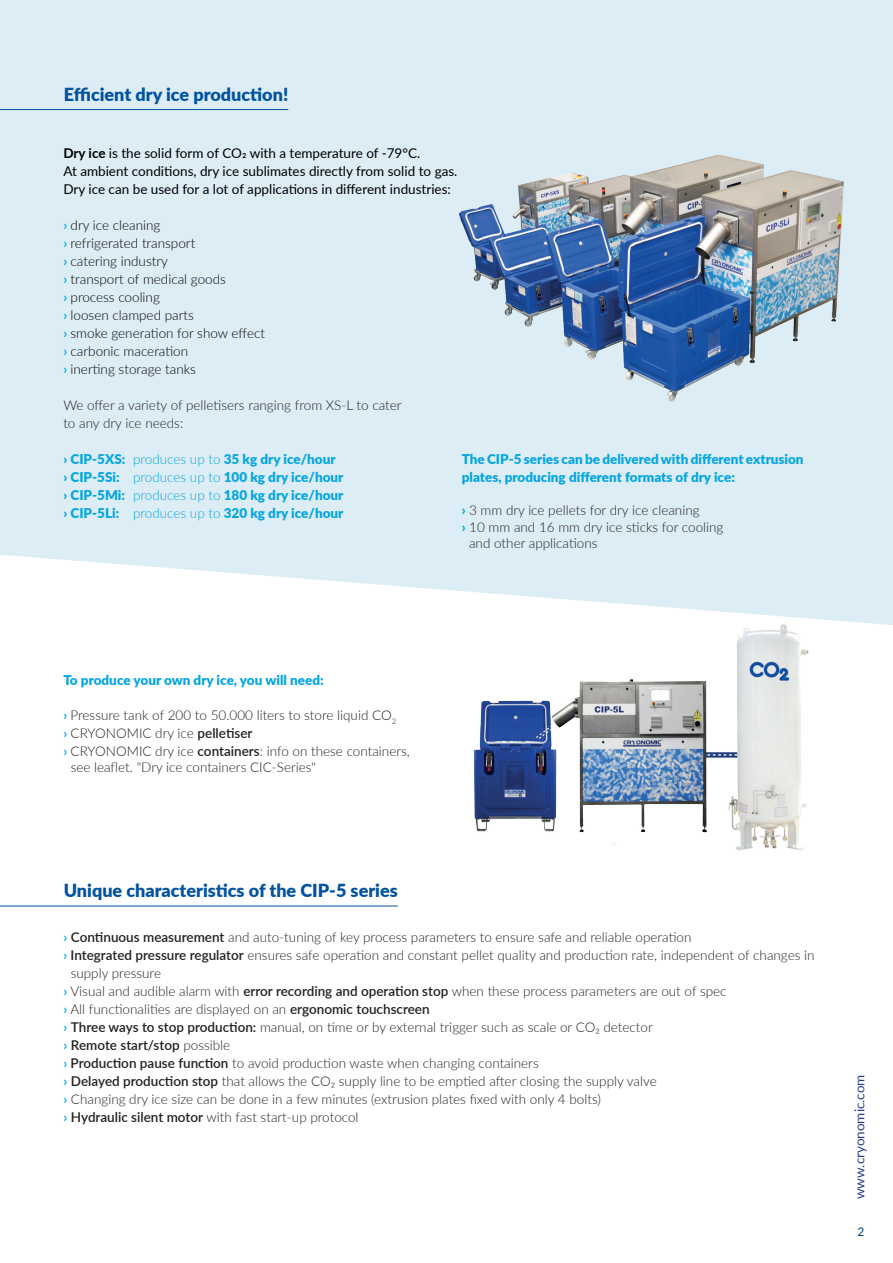
<style>
.page{position:relative;width:893px;height:1263px;background:#fff}
.page>*{position:absolute;margin:0;border:0;box-sizing:border-box;transform-origin:0 0}
.t1{font:900 18px "Lato";color:#0153a0}
.t2{font:300 13.5px/18px "Lato";color:#231f20}
.t3{font:900 13.5px/18px "Lato";color:#06a6e0}
.t4{font:300 13.5px/18px "Lato";color:#000}
.t5{font:13.5px/18px "Lato";color:#000}
.t6{font:600 13.5px "Lato";color:#231f20}
.t7{font:13.5px "Lato";color:#253f8e}
.t8{font:12px "Lato";color:#004071}
.s1{font-weight:700}
.s2{font-weight:700;color:#00aeef}
.s3{font-weight:300}
.s4{font-weight:900;color:#00aeef}
.s5{font-weight:600}
</style>
<div class="page">
<div style="left:0;top:0;width:893px;height:625px;background:#dcedf5"></div>
<img style="left:423px;top:618px;width:432px;height:233px">
<img style="left:457px;top:146px;width:389px;height:258px">
<hr style="left:0;top:109px;width:288px;height:1px;background:#0153a0">
<hr style="left:0;top:906px;width:398px;height:1px;background:#0153a0">
<h1 class="t1" style="left:64px;top:81px;width:226px">Efficient dry ice production!</h1>
<p class="t5" style="left:63px;top:144px;width:396px"><span class="s1">Dry ice</span> is the solid form of CO2 with a temperature of -79°C.<br>At ambient conditions, dry ice sublimates directly from solid to gas.<br>Dry ice can be used for a lot of applications in different industries:</p>
<p class="t4" style="left:63px;top:216px;width:203px"><span class="s2">›</span> dry ice cleaning<br><span class="s2">›</span> refrigerated transport<br><span class="s2">›</span> catering industry<br><span class="s2">›</span> transport of medical goods<br><span class="s2">›</span> process cooling<br><span class="s2">›</span> loosen clamped parts<br><span class="s2">›</span> smoke generation for show effect <span class="s2">›</span> carbonic maceration<br><span class="s2">›</span> inerting storage tanks</p>
<p class="t2" style="left:63px;top:396px;width:340px">We offer a variety of pelletisers ranging from XS-L to cater to any dry ice needs:</p>
<p class="t3" style="left:63px;top:450px;width:64px">› CIP-5XS: › CIP-5Si: › CIP-5Mi: › CIP-5Li:</p>
<p class="t3" style="left:133px;top:450px;width:212px"><span class="s3">produces up to</span> 35 kg dry ice/hour <span class="s3">produces up to</span> 100 kg dry ice/hour <span class="s3">produces up to</span> 180 kg dry ice/hour <span class="s3">produces up to</span> 320 kg dry ice/hour</p>
<p class="t3" style="left:462px;top:450px;width:343px">The CIP-5 series can be delivered with different extrusion plates, producing different formats of dry ice:</p>
<p class="t2" style="left:462px;top:501px;width:239px"><span class="s4">›</span> 3 mm dry ice pellets for dry ice cleaning</p>
<p class="t2" style="left:462px;top:517px;width:263px"><span class="s4">›</span> 10 mm and 16 mm dry ice sticks for cooling</p>
<p class="t2" style="left:469px;top:534px;width:130px">and other applications</p>
<p class="t3" style="left:63px;top:670px;width:262px">To produce your own dry ice, you will need:</p>
<p class="t2" style="left:63px;top:705px;width:348px"><span class="s2">›</span> Pressure tank of 200 to 50.000 liters to store liquid CO<sub>2<br></sub><span class="s2">›</span> CRYONOMIC dry ice <span class="s5">pelletiser<br></span><span class="s2">›</span> CRYONOMIC dry ice <span class="s5">containers</span>: info on these containers,</p>
<p class="t2" style="left:71px;top:758px;width:247px">see leaflet. "Dry ice containers CIC-Series"</p>
<h1 class="t1" style="left:64px;top:877px;width:335px">Unique characteristics of the CIP-5 series</h1>
<p class="t2" style="left:63px;top:927px;width:630px"><span class="s2">›</span> <span class="s5">Continuous measurement</span> and auto-tuning of key process parameters to ensure safe and reliable operation</p>
<p class="t2" style="left:63px;top:945px;width:753px"><span class="s2">›</span> <span class="s5">Integrated pressure regulator</span> ensures safe operation and constant pellet quality and production rate, independent of changes in</p>
<p class="t2" style="left:71px;top:963px;width:92px">supply pressure</p>
<p class="t2" style="left:63px;top:981px;width:665px"><span class="s2">›</span> Visual and audible alarm with <span class="s5">error recording and operation stop</span> when these process parameters are out of spec</p>
<p class="t2" style="left:63px;top:999px;width:368px"><span class="s2">›</span> All functionalities are displayed on an <span class="s5">ergonomic touchscreen</span></p>
<p class="t2" style="left:63px;top:1017px;width:591px"><span class="s2">›</span> <span class="s5">Three ways to stop production:</span> manual, on time or by external trigger such as scale or CO₂ detector</p>
<p class="t6" style="left:63px;top:1035px;width:168px"><span class="s2">›</span> Remote start/stop <span class="s3">possible</span></p>
<p class="t2" style="left:63px;top:1053px;width:477px"><span class="s2">›</span> <span class="s5">Production pause function</span> to avoid production waste when changing containers</p>
<p class="t2" style="left:63px;top:1071px;width:595px"><span class="s2">›</span> <span class="s5">Delayed production stop</span> that allows the CO₂ supply line to be emptied after closing the supply valve</p>
<p class="t2" style="left:63px;top:1089px;width:539px"><span class="s2">›</span> Changing dry ice size can be done in a few minutes (extrusion plates fixed with only 4 bolts)</p>
<p class="t2" style="left:63px;top:1107px;width:297px"><span class="s2">›</span> <span class="s5">Hydraulic silent motor</span> with fast start-up protocol</p>
<p class="t7" style="left:850px;top:1199px;width:126px;rotate:-90deg">www.cryonomic.com</p>
<p class="t8" style="left:858px;top:1223px;width:8px">2</p>
</div>
